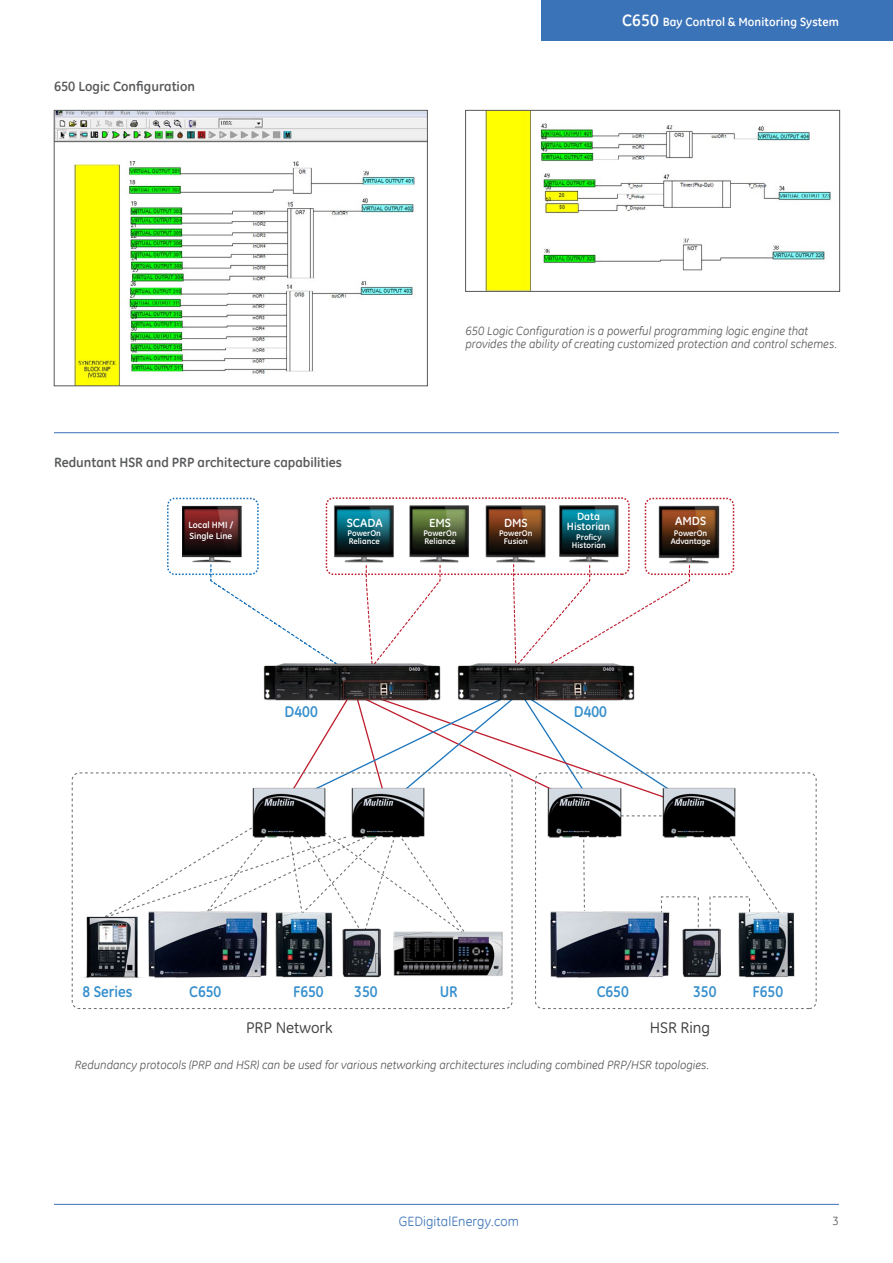
<style>
.page{position:relative;width:893px;height:1263px;background:#fff}
.page>*{position:absolute;margin:0;border:0;box-sizing:border-box;transform-origin:0 0}
.t1{font:700 15.75px "GE Inspira";color:#368fcd;scale:.93 1}
.t2{font:15.75px "GE Inspira";color:#414042}
.t3{font:700 13.5px "GE Inspira";color:#58595b}
.t4{font:13.5px "GE Inspira";letter-spacing:.005em;color:#3b73b9}
.t5{font:italic 12px/13.5px "GE Inspira";color:#58595b}
.t6{font:700 12px "GE Inspira";letter-spacing:.005em;color:#fff}
.t7{font:12px "GE Inspira";color:#58595b}
.t8{font:700 10.65px/9.1px "GE Inspira";color:#fff;text-align:center}
.t9{font:700 9.15px/10.9px "GE Inspira";color:#fff}
.t10{font:700 8.4px/8.4px "GE Inspira";color:#fff;text-align:center}
.s1{font-size:16.5px}
</style>
<div class="page">
<div style="left:541px;top:0;width:352px;height:40px;background:#3b73b9"></div>
<hr style="left:54px;top:1204px;width:785px;height:1px;background:#3b73b9">
<hr style="left:54px;top:432px;width:785px;height:1px;background:#3b73b9">
<img style="left:56px;top:112px;width:370px;height:272px">
<div style="left:54px;top:110px;width:374px;height:276px;border:1px solid #58595b"></div>
<img style="left:485px;top:112px;width:346px;height:178px">
<div style="left:465px;top:110px;width:375px;height:182px;border:1px solid #58595b"></div>
<svg style="left:365px;top:565px;width:76px;height:86px"></svg>
<svg style="left:256px;top:563px;width:74px;height:88px"></svg>
<img style="left:334px;top:505px;width:285px;height:58px">
<img style="left:182px;top:497px;width:74px;height:114px">
<img style="left:652px;top:497px;width:76px;height:67px">
<div style="left:645px;top:498px;width:89px;height:77px;border:2px dashed #be1e2d;border-radius:7px"></div>
<div style="left:326px;top:497px;width:304px;height:78px;border:2px dashed #be1e2d;border-radius:7px"></div>
<div style="left:167px;top:498px;width:92px;height:77px;border:2px dashed #1c75bc;border-radius:7px"></div>
<svg style="left:512px;top:563px;width:179px;height:88px"></svg>
<div style="left:535px;top:772px;width:282px;height:237px;border:1px dashed #6d6e71;border-radius:7px"></div>
<svg style="left:101px;top:708px;width:598px;height:236px"></svg>
<svg style="left:723px;top:844px;width:56px;height:68px"></svg>
<img style="left:252px;top:784px;width:75px;height:60px">
<img style="left:350px;top:784px;width:76px;height:60px">
<img style="left:547px;top:784px;width:75px;height:60px">
<img style="left:661px;top:784px;width:75px;height:60px">
<img style="left:263px;top:651px;width:178px;height:57px">
<img style="left:457px;top:651px;width:178px;height:57px">
<img style="left:342px;top:929px;width:39px;height:48px">
<img style="left:683px;top:929px;width:38px;height:48px">
<img style="left:273px;top:912px;width:59px;height:65px">
<img style="left:738px;top:912px;width:57px;height:65px">
<img style="left:82px;top:914px;width:64px;height:64px">
<img style="left:385px;top:929px;width:120px;height:47px">
<img style="left:146px;top:894px;width:124px;height:84px">
<img style="left:548px;top:894px;width:124px;height:84px">
<p class="t3" style="left:54px;top:78px;width:143px">650 Logic Configuration</p>
<p class="t3" style="left:54px;top:454px;width:289px">Reduntant HSR and PRP architecture capabilities</p>
<p class="t6" style="left:622px;top:15px;width:218px"><span class="s1">C650</span> Bay Control &amp; Monitoring System</p>
<p class="t5" style="left:465px;top:323px;width:373px">650 Logic Configuration is a powerful programming logic engine that provides the ability of creating customized protection and control schemes.</p>
<p class="t8" style="left:567px;top:512px;width:45px">Data<br>Historian</p>
<p class="t6" style="left:429px;top:515px;width:23px">EMS</p>
<p class="t6" style="left:504px;top:515px;width:25px">DMS</p>
<p class="t6" style="left:675px;top:513px;width:32px">AMDS</p>
<p class="t9" style="left:188px;top:519px;width:46px">Local HMI /<br>Single Line</p>
<p class="t6" style="left:347px;top:515px;width:37px">SCADA</p>
<p class="t10" style="left:348px;top:529px;width:35px;text-align:left">PowerOn<br>Reliance</p>
<p class="t10" style="left:423px;top:529px;width:35px;text-align:left">PowerOn<br>Reliance</p>
<p class="t10" style="left:499px;top:529px;width:35px">PowerOn<br>Fusion</p>
<p class="t10" style="left:671px;top:529px;width:41px">PowerOn<br>Advantage</p>
<p class="t10" style="left:572px;top:532px;width:35px">Proficy<br>Historian</p>
<h1 class="t1" style="left:285px;top:701px;width:37px">D400</h1>
<h1 class="t1" style="left:574px;top:701px;width:37px">D400</h1>
<h1 class="t1" style="left:83px;top:981px;width:55px">8 Series</h1>
<h1 class="t1" style="left:189px;top:981px;width:36px">C650</h1>
<h1 class="t1" style="left:293px;top:981px;width:34px">F650</h1>
<h1 class="t1" style="left:354px;top:981px;width:27px">350</h1>
<h1 class="t1" style="left:440px;top:981px;width:21px">UR</h1>
<h1 class="t1" style="left:597px;top:981px;width:36px">C650</h1>
<h1 class="t1" style="left:693px;top:981px;width:27px">350</h1>
<h1 class="t1" style="left:752px;top:981px;width:34px">F650</h1>
<h1 class="t2" style="left:246px;top:1019px;width:88px">PRP Network</h1>
<h1 class="t2" style="left:650px;top:1019px;width:62px">HSR Ring</h1>
<p class="t5" style="left:75px;top:1057px;width:636px">Redundancy protocols (PRP and HSR) can be used for various networking architectures including combined PRP/HSR topologies.</p>
<p class="t4" style="left:399px;top:1212px;width:122px">GEDigitalEnergy.com</p>
<p class="t7" style="left:832px;top:1213px;width:8px">3</p>
</div>
